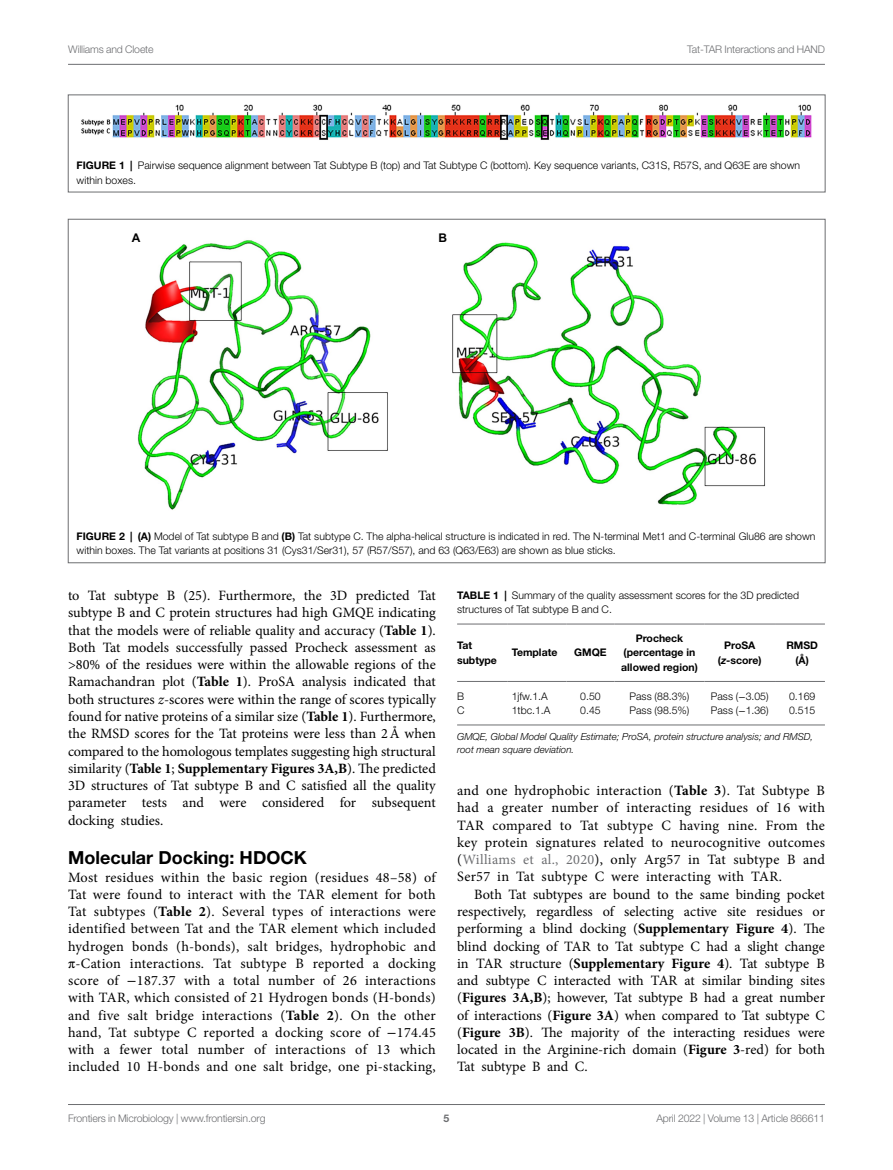
<style>
.page{position:relative;width:893px;height:1170px;background:#fff}
.page>*{position:absolute;margin:0;border:0;box-sizing:border-box;transform-origin:0 0}
.HEAD_2{font:700 18px "Helvetica Neue LT Std";color:#000}
.TEXT_FLUSH{font:14.25px/17.2px "Minion Pro";letter-spacing:.01em;color:#000;text-align:justify}
.TEXT{font:14.25px/17.2px "Minion Pro";letter-spacing:-.005em;color:#000;text-align:justify}
.t1{font:700 12px "Arial";color:#000}
.FIG_LEG{font:300 10.5px/14.2px "Helvetica Neue LT Std";color:#000}
.t2{font:300 10.5px "Helvetica Neue LT Std";letter-spacing:-.015em;color:#6d6e71}
.TT_NO_RULE{font:300 10.5px/14.2px "Helvetica Neue LT Std";color:#000}
.TB_TX{font:300 10.5px "Helvetica Neue LT Std";color:#000}
.TB_CH{font:700 10.5px/14.2px "Helvetica Neue LT Std";color:#000;text-align:center}
.t3{font:700 10.5px "Helvetica Neue LT Std";color:#6d6e71}
.TFN{font:italic 300 9.75px/13.5px "Helvetica Neue LT Std";color:#000}
.s1{font-weight:700}
.s2{font-style:italic}
.s3{font-family:"STIX General"}
.s4{font-family:"STIX General";font-weight:400}
.s5{color:#6d6e71}
</style>
<div class="page">
<hr style="left:68px;top:64px;width:757px;height:1px;background:#6d6e71">
<hr style="left:68px;top:1104px;width:757px;height:1px;background:#6d6e71">
<img style="left:81px;top:104px;width:731px;height:36px">
<img style="left:137px;top:240px;width:628px;height:270px">
<hr style="left:457px;top:724px;width:368px;height:1px;background:#6d6e71">
<hr style="left:507px;top:623px;width:59px;height:1px;background:#6d6e71">
<hr style="left:507px;top:681px;width:59px;height:1px;background:#6d6e71">
<hr style="left:566px;top:623px;width:48px;height:1px;background:#6d6e71">
<hr style="left:566px;top:681px;width:48px;height:1px;background:#6d6e71">
<hr style="left:614px;top:623px;width:90px;height:1px;background:#6d6e71">
<hr style="left:614px;top:681px;width:90px;height:1px;background:#6d6e71">
<hr style="left:704px;top:623px;width:71px;height:1px;background:#6d6e71">
<hr style="left:704px;top:681px;width:71px;height:1px;background:#6d6e71">
<hr style="left:775px;top:623px;width:50px;height:1px;background:#6d6e71">
<hr style="left:775px;top:681px;width:50px;height:1px;background:#6d6e71">
<hr style="left:457px;top:623px;width:50px;height:1px;background:#6d6e71">
<hr style="left:457px;top:681px;width:50px;height:1px;background:#6d6e71">
<p class="t2" style="left:68px;top:42px;width:87px">Williams and Cloete</p>
<p class="t2" style="left:687px;top:42px;width:139px">Tat-TAR Interactions and HAND</p>
<p class="FIG_LEG" style="left:77px;top:158px;width:725px"><span class="s1">FIGURE 1 |</span> Pairwise sequence alignment between Tat Subtype B (top) and Tat Subtype C (bottom). Key sequence variants, C31S, R57S, and Q63E are shown within boxes.</p>
<p class="t1" style="left:132px;top:229px;width:10px">A</p>
<p class="t1" style="left:438px;top:229px;width:10px">B</p>
<p class="FIG_LEG" style="left:77px;top:529px;width:740px"><span class="s1">FIGURE 2 | (A)</span> Model of Tat subtype B and <span class="s1">(B)</span> Tat subtype C. The alpha-helical structure is indicated in red. The N-terminal Met1 and C-terminal Glu86 are shown within boxes. The Tat variants at positions 31 (Cys31/Ser31), 57 (R57/S57), and 63 (Q63/E63) are shown as blue sticks.</p>
<p class="TT_NO_RULE" style="left:457px;top:588px;width:343px"><span class="s1">TABLE 1 |</span> Summary of the quality assessment scores for the 3D predicted structures of Tat subtype B and C.</p>
<p class="TB_CH" style="left:457px;top:638px;width:41px;text-align:left">Tat subtype</p>
<p class="TB_CH" style="left:512px;top:645px;width:47px">Template</p>
<p class="TB_CH" style="left:574px;top:645px;width:34px">GMQE</p>
<p class="TEXT_FLUSH" style="left:68px;top:587px;width:369px">to Tat subtype B (25). Furthermore, the 3D predicted Tat subtype B and C protein structures had high GMQE indicating that the models were of reliable quality and accuracy (<span class="s1">Table 1</span>).<br>Both Tat models successfully passed Procheck assessment as &gt;80% of the residues were within the allowable regions of the Ramachandran plot (<span class="s1">Table 1</span>). ProSA analysis indicated that both structures <span class="s2">z</span>-scores were within the range of scores typically found for native proteins of a similar size (<span class="s1">Table 1</span>). Furthermore, the RMSD scores for the Tat proteins were less than 2Å when compared to the homologous templates suggesting high structural similarity (<span class="s1">Table 1</span>; <span class="s1">Supplementary Figures 3A,B</span>). The predicted 3D structures of Tat subtype B and C satisfied all the quality parameter tests and were considered for subsequent docking studies.</p>
<p class="HEAD_2" style="left:68px;top:846px;width:240px">Molecular Docking: HDOCK</p>
<p class="TEXT_FLUSH" style="left:68px;top:868px;width:369px">Most residues within the basic region (residues 48–58) of Tat were found to interact with the TAR element for both Tat subtypes (<span class="s1">Table 2</span>). Several types of interactions were identified between Tat and the TAR element which included hydrogen bonds (h-bonds), salt bridges, hydrophobic and <span class="s3">π</span>-Cation interactions. Tat subtype B reported a docking score of <span class="s3">−</span>187.37 with a total number of 26 interactions with TAR, which consisted of 21 Hydrogen bonds (H-bonds) and five salt bridge interactions (<span class="s1">Table 2</span>). On the other hand, Tat subtype C reported a docking score of <span class="s3">−</span>174.45 with a fewer total number of interactions of 13 which included 10 H-bonds and one salt bridge, one pi-stacking,</p>
<p class="TB_CH" style="left:621px;top:631px;width:78px">Procheck (percentage in allowed region)</p>
<p class="TB_CH" style="left:718px;top:638px;width:45px">ProSA (<span class="s2">z</span>-score)</p>
<p class="TB_CH" style="left:786px;top:638px;width:33px">RMSD (Å)</p>
<p class="TB_TX" style="left:457px;top:689px;width:9px">B</p>
<p class="TB_TX" style="left:512px;top:689px;width:37px">1jfw.1.A</p>
<p class="TB_TX" style="left:580px;top:689px;width:22px">0.50</p>
<p class="TB_TX" style="left:630px;top:689px;width:61px">Pass (88.3%)</p>
<p class="TB_TX" style="left:711px;top:689px;width:59px">Pass (<span class="s4">−</span>3.05)</p>
<p class="TB_TX" style="left:789px;top:689px;width:28px">0.169</p>
<p class="TB_TX" style="left:457px;top:704px;width:9px">C</p>
<p class="TB_TX" style="left:512px;top:704px;width:40px">1tbc.1.A</p>
<p class="TB_TX" style="left:580px;top:704px;width:22px">0.45</p>
<p class="TB_TX" style="left:630px;top:704px;width:61px">Pass (98.5%)</p>
<p class="TB_TX" style="left:711px;top:704px;width:59px">Pass (<span class="s4">−</span>1.36)</p>
<p class="TB_TX" style="left:789px;top:704px;width:28px">0.515</p>
<p class="TFN" style="left:457px;top:729px;width:358px">GMQE, Global Model Quality Estimate; ProSA, protein structure analysis; and RMSD, root mean square deviation.</p>
<p class="TEXT_FLUSH" style="left:457px;top:782px;width:369px">and one hydrophobic interaction (<span class="s1">Table 3</span>). Tat Subtype B had a greater number of interacting residues of 16 with TAR compared to Tat subtype C having nine. From the key protein signatures related to neurocognitive outcomes (<span class="s5">Williams et al., 2020</span>), only Arg57 in Tat subtype B and Ser57 in Tat subtype C were interacting with TAR.</p>
<p class="TEXT" style="left:457px;top:885px;width:369px;text-indent:17px">Both Tat subtypes are bound to the same binding pocket respectively, regardless of selecting active site residues or performing a blind docking (<span class="s1">Supplementary Figure 4</span>). The blind docking of TAR to Tat subtype C had a slight change in TAR structure (<span class="s1">Supplementary Figure 4</span>). Tat subtype B and subtype C interacted with TAR at similar binding sites (<span class="s1">Figures 3A,B</span>); however, Tat subtype B had a great number of interactions (<span class="s1">Figure 3A</span>) when compared to Tat subtype C (<span class="s1">Figure 3B</span>). The majority of the interacting residues were located in the Arginine-rich domain (<span class="s1">Figure 3</span>-red) for both Tat subtype B and C.</p>
<p class="t2" style="left:68px;top:1111px;width:199px">Frontiers in Microbiology | www.frontiersin.org</p>
<p class="t3" style="left:444px;top:1111px;width:7px">5</p>
<p class="t2" style="left:656px;top:1111px;width:170px">April 2022 | Volume 13 | Article 866611</p>
</div>
